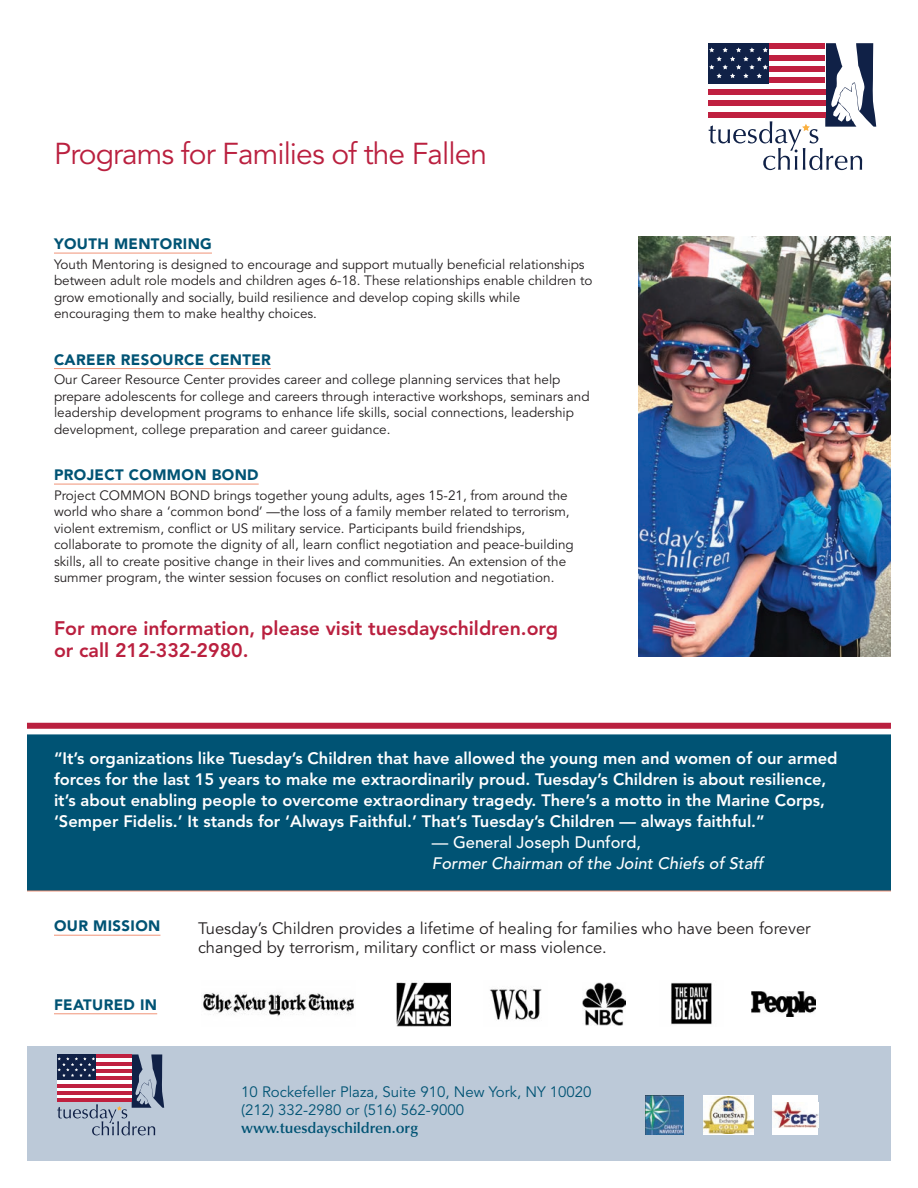
<style>
.page{position:relative;width:918px;height:1188px;background:#fff}
.page>*{position:absolute;margin:0;border:0;box-sizing:border-box;transform-origin:0 0}
.t1{font:30px "Avenir LT Std";letter-spacing:-.03em;color:#ba203f}
.t2{font:800 19.5px/22.5px "Avenir LT Std";color:#ba203f}
.t3{font:800 16.5px/21px "Avenir LT Std";color:#fff}
.t4{font:16.5px/19.5px "Avenir LT Std";color:#231f20}
.t5{font:italic 500 16.5px "Avenir LT Std";color:#fff}
.t6{font:500 16.5px "Avenir LT Std";color:#fff}
.t7{font:900 15px "Avenir LT Std";letter-spacing:.025em;color:#005374}
.t8{font:15px/18px "Avenir LT Std";color:#005374}
.t9{font:600 15px "Optima LT Std";color:#005374}
.t10{font:13.5px/16.5px "Avenir LT Std";color:#231f20}
</style>
<div class="page">
<div style="left:27px;top:1046px;width:864px;height:115px;background:#bcc9d8"></div>
<div style="left:27px;top:734px;width:864px;height:157px;background:#005374"></div>
<hr style="left:54px;top:1013px;width:103px;height:1px;background:#f09478">
<img style="left:396px;top:982px;width:54px;height:45px">
<img style="left:752px;top:991px;width:64px;height:26px">
<img style="left:671px;top:982px;width:41px;height:43px">
<img style="left:203px;top:992px;width:151px;height:25px">
<img style="left:490px;top:989px;width:52px;height:31px">
<img style="left:645px;top:1096px;width:39px;height:39px">
<svg style="left:703px;top:1096px;width:50px;height:39px"></svg>
<img style="left:703px;top:1097px;width:50px;height:37px">
<div style="left:773px;top:1096px;width:45px;height:39px;background:#fff"></div>
<img style="left:773px;top:1103px;width:45px;height:25px">
<hr style="left:54px;top:935px;width:106px;height:1px;background:#f09478">
<hr style="left:54px;top:253px;width:158px;height:1px;background:#f09478">
<hr style="left:54px;top:368px;width:217px;height:1px;background:#f09478">
<hr style="left:54px;top:484px;width:205px;height:1px;background:#f09478">
<img style="left:639px;top:236px;width:252px;height:420px">
<hr style="left:27px;top:891px;width:864px;height:1px;background:#f09478">
<svg style="left:57px;top:1054px;width:107px;height:81px"></svg>
<img style="left:582px;top:982px;width:43px;height:43px">
<div style="left:27px;top:723px;width:864px;height:6px;background:#ba203f"></div>
<div style="left:708px;top:89px;width:117px;height:6px;background:#bf2040"></div>
<div style="left:708px;top:100px;width:117px;height:6px;background:#bf2040"></div>
<div style="left:708px;top:112px;width:117px;height:6px;background:#bf2040"></div>
<svg style="left:709px;top:43px;width:167px;height:127px"></svg>
<h1 class="t1" style="left:54px;top:142px;width:435px">Programs for Families of the Fallen</h1>
<p class="t7" style="left:54px;top:238px;width:159px">YOUTH MENTORING</p>
<p class="t10" style="left:54px;top:257px;width:540px">Youth Mentoring is designed to encourage and support mutually beneficial relationships between adult role models and children ages 6-18. These relationships enable children to grow emotionally and socially, build resilience and develop coping skills while encouraging them to make healthy choices.</p>
<p class="t7" style="left:54px;top:353px;width:219px">CAREER RESOURCE CENTER</p>
<p class="t10" style="left:54px;top:372px;width:537px">Our Career Resource Center provides career and college planning services that help prepare adolescents for college and careers through interactive workshops, seminars and leadership development programs to enhance life skills, social connections, leadership development, college preparation and career guidance.</p>
<p class="t7" style="left:54px;top:469px;width:206px">PROJECT COMMON BOND</p>
<p class="t10" style="left:54px;top:488px;width:521px">Project COMMON BOND brings together young adults, ages 15-21, from around the world who share a ‘common bond’ —the loss of a family member related to terrorism, violent extremism, conflict or US military service. Participants build friendships, collaborate to promote the dignity of all, learn conflict negotiation and peace-building skills, all to create positive change in their lives and communities. An extension of the summer program, the winter session focuses on conflict resolution and negotiation.</p>
<h2 class="t2" style="left:54px;top:618px;width:506px">For more information, please visit tuesdayschildren.org or call 212-332-2980.</h2>
<p class="t3" style="left:54px;top:749px;width:785px">“It’s organizations like Tuesday’s Children that have allowed the young men and women of our armed forces for the last 15 years to make me extraordinarily proud. Tuesday’s Children is about resilience, it’s about enabling people to overcome extraordinary tragedy. There’s a motto in the Marine Corps, ‘Semper Fidelis.’ It stands for ‘Always Faithful.’ That’s Tuesday’s Children — always faithful.”</p>
<p class="t6" style="left:432px;top:836px;width:211px">— General Joseph Dunford,</p>
<p class="t5" style="left:432px;top:857px;width:333px">Former Chairman of the Joint Chiefs of Staff</p>
<p class="t7" style="left:54px;top:920px;width:108px">OUR MISSION</p>
<p class="t7" style="left:54px;top:998px;width:105px">FEATURED IN</p>
<p class="t4" style="left:198px;top:920px;width:614px">Tuesday’s Children provides a lifetime of healing for families who have been forever changed by terrorism, military conflict or mass violence.</p>
<p class="t8" style="left:241px;top:1084px;width:352px">10 Rockefeller Plaza, Suite 910, New York, NY 10020 (212) 332-2980 or (516) 562-9000</p>
<p class="t9" style="left:241px;top:1122px;width:179px">www.tuesdayschildren.org</p>
</div>
